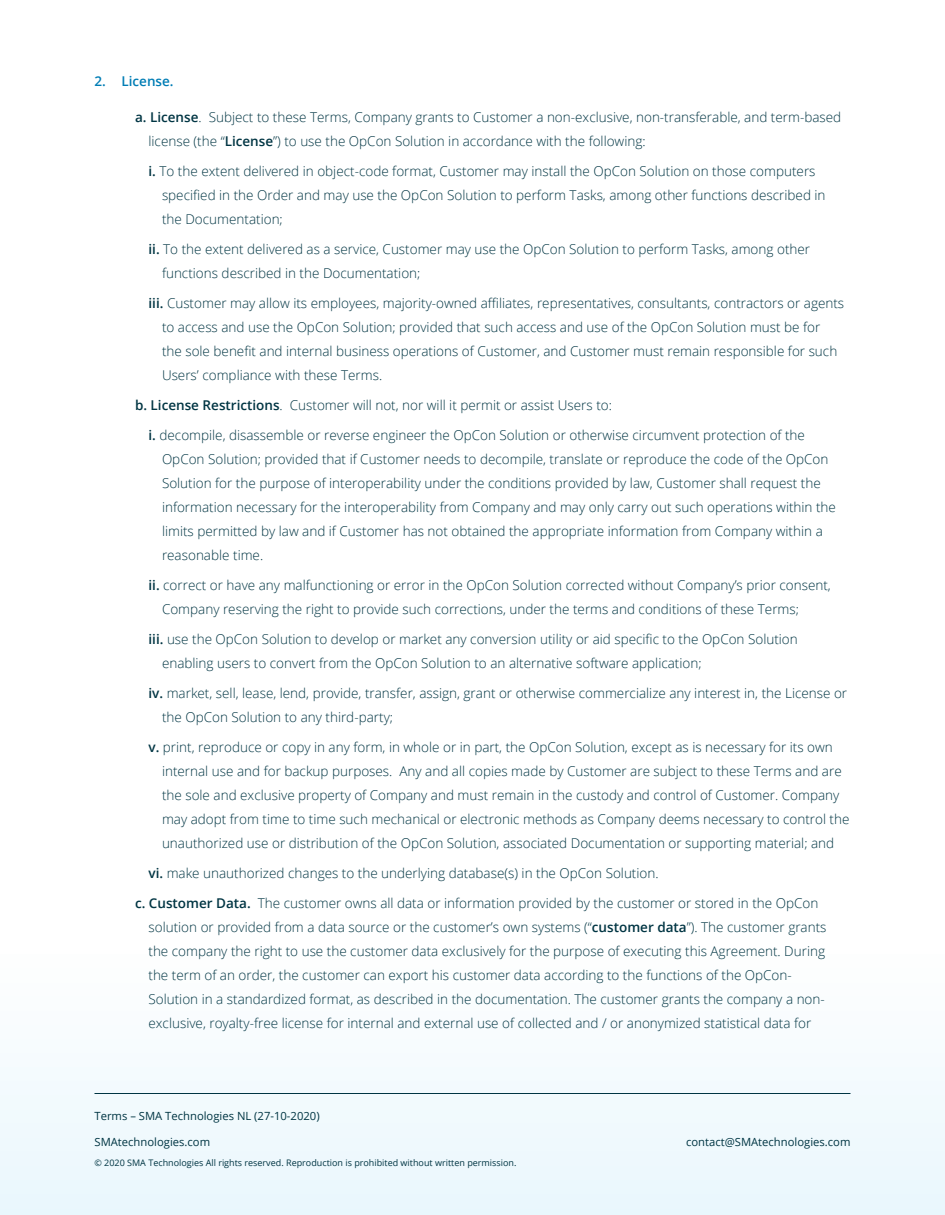
<style>
.page{position:relative;width:945px;height:1215px;background:#fff}
.page>*{position:absolute;margin:0;border:0;box-sizing:border-box;transform-origin:0 0}
.t1{font:300 13.5px/24px "Open Sans";color:#003543}
.t2{font:600 13.5px "Open Sans";color:#007db5}
.t3{font:11.25px "Open Sans";color:#003543}
.t4{font:9px "Open Sans";color:#003543}
.s1{font-weight:600}
</style>
<div class="page">
<div style="left:0;top:806px;width:945px;height:409px;background:linear-gradient(to right,#f8fcfe,#f8fcfe)"></div>
<hr style="left:94px;top:1093px;width:756px;height:1px;background:#003543">
<p class="t2" style="left:94px;top:71px;width:81px">2. License.</p>
<p class="t1" style="left:148px;top:104px;width:694px;text-indent:-14px"><span class="s1">a. License</span>. Subject to these Terms, Company grants to Customer a non-exclusive, non-transferable, and term-based license (the “<span class="s1">License</span>”) to use the OpCon Solution in accordance with the following:</p>
<p class="t1" style="left:162px;top:158px;width:665px;text-indent:-14px"><span class="s1">i.</span> To the extent delivered in object-code format, Customer may install the OpCon Solution on those computers specified in the Order and may use the OpCon Solution to perform Tasks, among other functions described in the Documentation;</p>
<p class="t1" style="left:162px;top:236px;width:650px;text-indent:-14px"><span class="s1">ii.</span> To the extent delivered as a service, Customer may use the OpCon Solution to perform Tasks, among other functions described in the Documentation;</p>
<p class="t1" style="left:162px;top:290px;width:684px;text-indent:-14px"><span class="s1">iii.</span> Customer may allow its employees, majority-owned affiliates, representatives, consultants, contractors or agents to access and use the OpCon Solution; provided that such access and use of the OpCon Solution must be for<br>the sole benefit and internal business operations of Customer, and Customer must remain responsible for such Users’ compliance with these Terms.</p>
<p class="t1" style="left:135px;top:392px;width:478px"><span class="s1">b. License Restrictions</span>. Customer will not, nor will it permit or assist Users to:</p>
<p class="t1" style="left:162px;top:422px;width:676px;text-indent:-14px"><span class="s1">i.</span> decompile, disassemble or reverse engineer the OpCon Solution or otherwise circumvent protection of the OpCon Solution; provided that if Customer needs to decompile, translate or reproduce the code of the OpCon Solution for the purpose of interoperability under the conditions provided by law, Customer shall request the information necessary for the interoperability from Company and may only carry out such operations within the limits permitted by law and if Customer has not obtained the appropriate information from Company within a reasonable time.</p>
<p class="t1" style="left:162px;top:572px;width:670px;text-indent:-14px"><span class="s1">ii.</span> correct or have any malfunctioning or error in the OpCon Solution corrected without Company’s prior consent,<br>Company reserving the right to provide such corrections, under the terms and conditions of these Terms;</p>
<p class="t1" style="left:162px;top:626px;width:637px;text-indent:-14px"><span class="s1">iii.</span> use the OpCon Solution to develop or market any conversion utility or aid specific to the OpCon Solution enabling users to convert from the OpCon Solution to an alternative software application;</p>
<p class="t1" style="left:162px;top:680px;width:687px;text-indent:-14px"><span class="s1">iv.</span> market, sell, lease, lend, provide, transfer, assign, grant or otherwise commercialize any interest in, the License or the OpCon Solution to any third-party;</p>
<p class="t1" style="left:162px;top:734px;width:689px;text-indent:-14px"><span class="s1">v.</span> print, reproduce or copy in any form, in whole or in part, the OpCon Solution, except as is necessary for its own internal use and for backup purposes. Any and all copies made by Customer are subject to these Terms and are the sole and exclusive property of Company and must remain in the custody and control of Customer. Company may adopt from time to time such mechanical or electronic methods as Company deems necessary to control the unauthorized use or distribution of the OpCon Solution, associated Documentation or supporting material; and</p>
<p class="t1" style="left:148px;top:860px;width:512px"><span class="s1">vi.</span> make unauthorized changes to the underlying database(s) in the OpCon Solution.</p>
<p class="t1" style="left:148px;top:890px;width:680px;text-indent:-14px"><span class="s1">c. Customer Data.</span> The customer owns all data or information provided by the customer or stored in the OpCon solution or provided from a data source or the customer’s own systems (“<span class="s1">customer data</span>”). The customer grants the company the right to use the customer data exclusively for the purpose of executing this Agreement. During the term of an order, the customer can export his customer data according to the functions of the OpCon-Solution in a standardized format, as described in the documentation. The customer grants the company a non&shy;exclusive, royalty-free license for internal and external use of collected and / or anonymized statistical data for</p>
<p class="t3" style="left:94px;top:1108px;width:227px">Terms – SMA Technologies NL (27-10-2020)</p>
<p class="t3" style="left:94px;top:1134px;width:117px">SMAtechnologies.com</p>
<p class="t4" style="left:94px;top:1156px;width:423px">© 2020 SMA Technologies All rights reserved. Reproduction is prohibited without written permission.</p>
<p class="t3" style="left:686px;top:1134px;width:166px">contact@SMAtechnologies.com</p>
</div>
